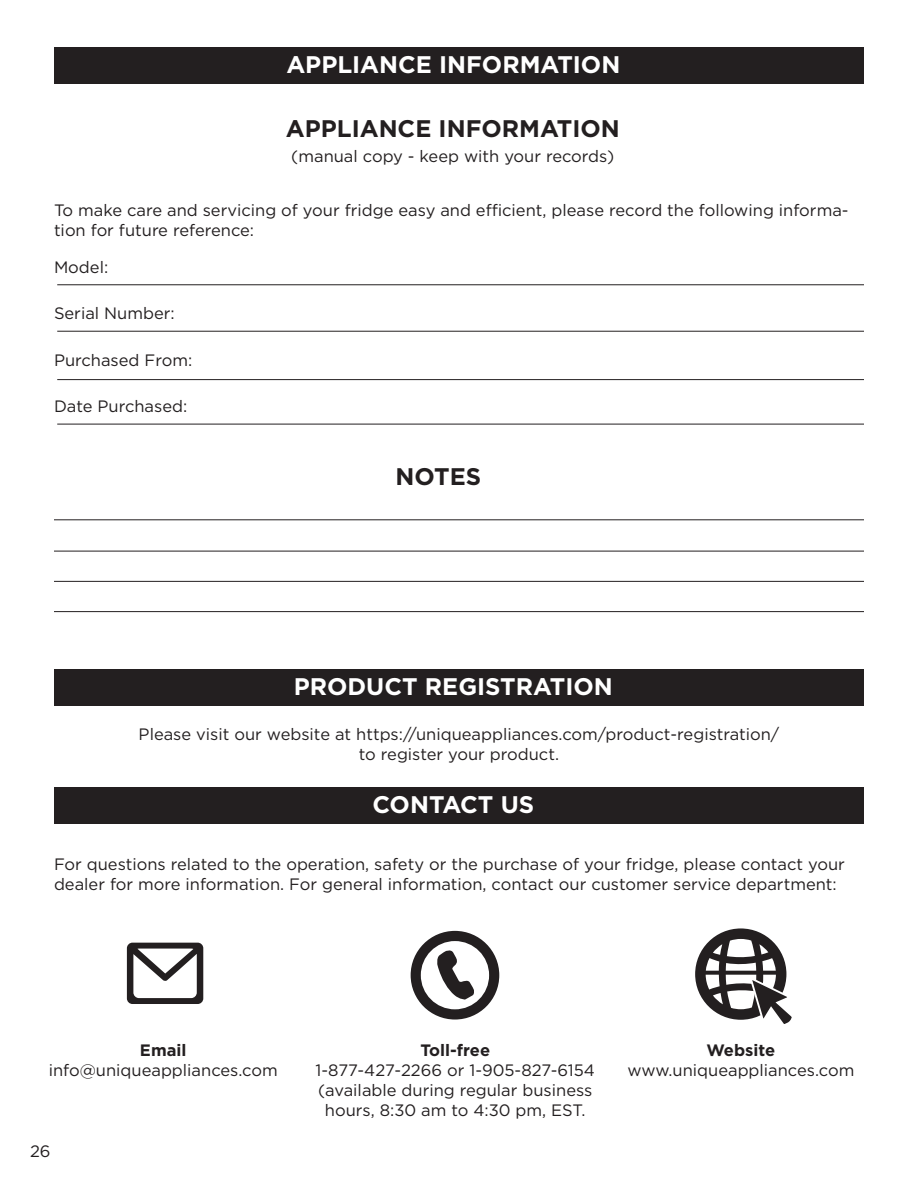
<style>
.page{position:relative;width:918px;height:1188px;background:#fff}
.page>*{position:absolute;margin:0;border:0;box-sizing:border-box;transform-origin:0 0}
.t1{font:700 24px "Gotham";color:#fff}
.t2{font:700 24px "Gotham";color:#231f20}
.t3{font:16.5px/19.8px "Gotham";color:#231f20}
.t4{font:700 16.5px "Gotham";color:#231f20}
</style>
<div class="page">
<hr style="left:54px;top:551px;width:810px;height:1px;background:#231f20">
<hr style="left:54px;top:519px;width:810px;height:1px;background:#231f20">
<hr style="left:54px;top:611px;width:810px;height:1px;background:#231f20">
<hr style="left:54px;top:581px;width:810px;height:1px;background:#231f20">
<hr style="left:57px;top:284px;width:807px;height:1px;background:#231f20">
<hr style="left:57px;top:331px;width:807px;height:1px;background:#231f20">
<hr style="left:57px;top:379px;width:807px;height:1px;background:#231f20">
<hr style="left:57px;top:424px;width:807px;height:1px;background:#231f20">
<div style="left:54px;top:48px;width:810px;height:36px;background:#231f20"></div>
<div style="left:54px;top:787px;width:810px;height:37px;background:#231f20"></div>
<svg style="left:411px;top:931px;width:88px;height:89px"></svg>
<svg style="left:695px;top:928px;width:97px;height:96px"></svg>
<svg style="left:127px;top:943px;width:76px;height:61px"></svg>
<div style="left:54px;top:670px;width:810px;height:36px;background:#231f20"></div>
<p class="t1" style="left:286px;top:49px;width:335px">APPLIANCE INFORMATION</p>
<p class="t2" style="left:286px;top:113px;width:335px">APPLIANCE INFORMATION</p>
<p class="t3" style="left:291px;top:146px;width:325px">(manual copy - keep with your records)</p>
<p class="t3" style="left:54px;top:200px;width:796px">To make care and servicing of your fridge easy and efficient, please record the following informa&shy;tion for future reference:</p>
<p class="t3" style="left:54px;top:257px;width:56px">Model:</p>
<p class="t3" style="left:54px;top:303px;width:122px">Serial Number:</p>
<p class="t3" style="left:54px;top:350px;width:140px">Purchased From:</p>
<p class="t3" style="left:54px;top:396px;width:135px">Date Purchased:</p>
<p class="t2" style="left:396px;top:460px;width:87px">NOTES</p>
<p class="t1" style="left:294px;top:671px;width:321px">PRODUCT REGISTRATION</p>
<p class="t3" style="left:139px;top:724px;width:642px;text-align:center">Please visit our website at https://uniqueappliances.com/product-registration/ to register your product.</p>
<p class="t1" style="left:372px;top:789px;width:163px">CONTACT US</p>
<p class="t3" style="left:54px;top:854px;width:792px">For questions related to the operation, safety or the purchase of your fridge, please contact your dealer for more information. For general information, contact our customer service department:</p>
<p class="t4" style="left:140px;top:1040px;width:48px">Email</p>
<p class="t3" style="left:49px;top:1060px;width:231px">info@uniqueappliances.com</p>
<p class="t3" style="left:30px;top:1141px;width:22px">26</p>
<p class="t4" style="left:420px;top:1040px;width:71px">Toll-free</p>
<p class="t3" style="left:315px;top:1060px;width:281px;text-align:center">1-877-427-2266 or 1-905-827-6154 (available during regular business hours, 8:30 am to 4:30 pm, EST.</p>
<p class="t4" style="left:707px;top:1040px;width:70px">Website</p>
<p class="t3" style="left:627px;top:1060px;width:228px">www.uniqueappliances.com</p>
</div>
